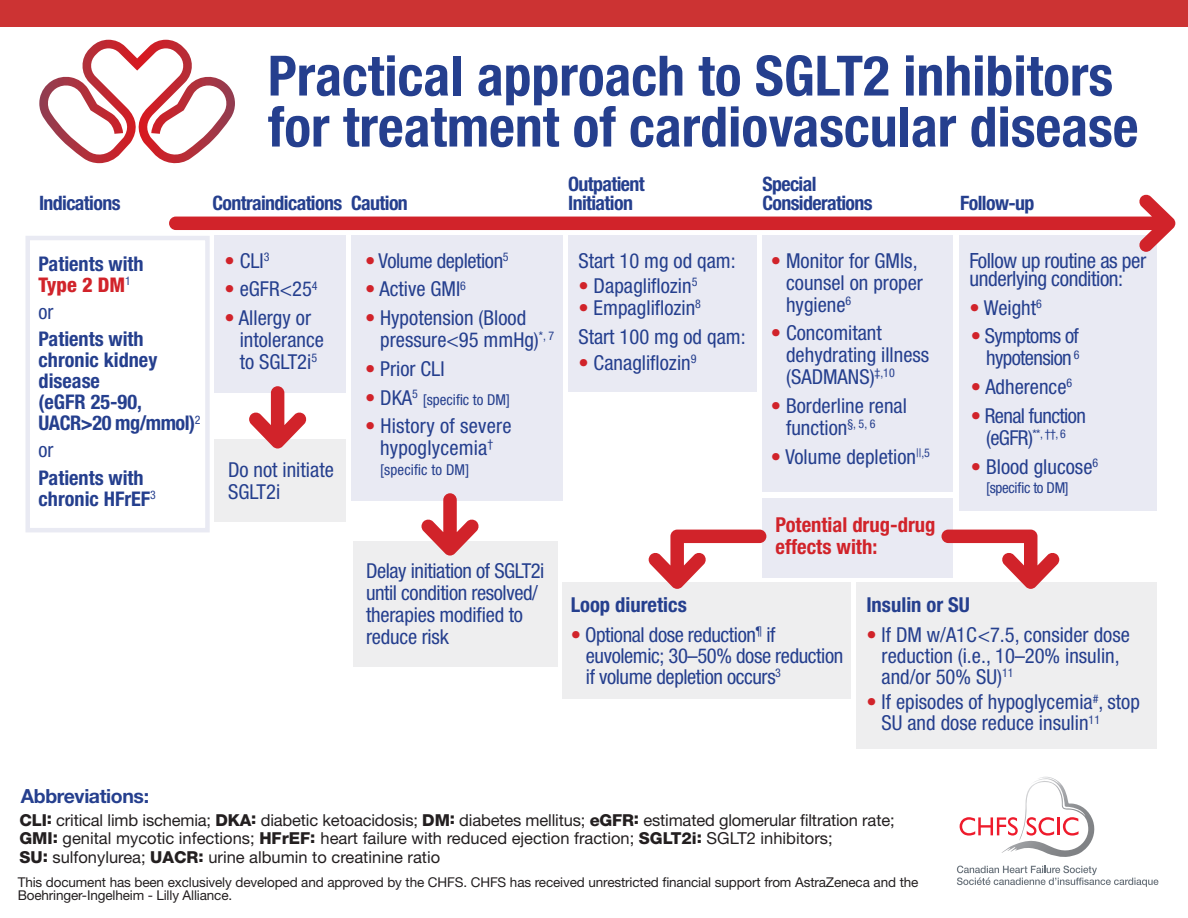
<style>
.page{position:relative;width:1188px;height:918px;background:#fff}
.page>*{position:absolute;margin:0;border:0;box-sizing:border-box;transform-origin:0 0}
.t1{font:700 condensed 55.65px/51px "Helvetica Neue LT Std";color:#253f8e}
.t2{font:condensed 21px/18px "Helvetica Neue LT Std";letter-spacing:-.02em;color:#253f8e}
.t3{font:condensed 20.55px/21.9px "Helvetica Neue LT Std";color:#253f8e}
.t4{font:condensed 20.55px/21.9px "Helvetica Neue LT Std";letter-spacing:-.02em;color:#253f8e}
.t5{font:condensed 20.55px/21.9px "Helvetica Neue LT Std";letter-spacing:-.03em;color:#253f8e;text-align:right}
.t6{font:700 condensed 20.55px/21.9px "Helvetica Neue LT Std";color:#d1232a}
.t7{font:700 condensed 20.55px "Helvetica Neue LT Std";color:#253f8e}
.t8{font:700 condensed 20.25px/21px "Helvetica Neue LT Std";color:#253f8e}
.t9{font:condensed 20.25px "Helvetica Neue LT Std";color:#253f8e}
.t10{font:700 condensed 19.8px/19.5px "Helvetica Neue LT Std";letter-spacing:-.03em;color:#253f8e}
.t11{font:700 19.5px "Helvetica Neue LT Std";letter-spacing:-.02em;color:#253f8e}
.t12{font:16.5px/18.8px "Helvetica Neue LT Std";color:#231f20}
.t13{font:condensed 15px "Helvetica Neue LT Std";color:#253f8e}
.t14{font:condensed 15px "Helvetica Neue LT Std";letter-spacing:-.02em;color:#253f8e}
.t15{font:13.5px/13.5px "Helvetica Neue LT Std";letter-spacing:-.01em;color:#231f20}
.t16{font:condensed 12px "Helvetica Neue LT Std";color:#253f8e}
.s1{font-weight:800;color:#d1232a}
.s2{color:#d1232a}
.s3{font-size:20.55px}
.s4{font-weight:800}
</style>
<div class="page">
<div style="left:26px;top:236px;width:184px;height:296px;border:4px solid #e9eaf3"></div>
<svg style="left:39px;top:40px;width:196px;height:124px"></svg>
<div style="left:215px;top:235px;width:131px;height:157px;background:#e9eaf3"></div>
<div style="left:351px;top:235px;width:212px;height:265px;background:#e9eaf3"></div>
<div style="left:762px;top:235px;width:191px;height:256px;background:#e9eaf3"></div>
<div style="left:762px;top:498px;width:191px;height:79px;background:#e9eaf3"></div>
<div style="left:959px;top:235px;width:197px;height:276px;background:#e9eaf3"></div>
<div style="left:568px;top:235px;width:189px;height:157px;background:#e9eaf3"></div>
<div style="left:353px;top:541px;width:204px;height:125px;background:#eeeeef"></div>
<div style="left:215px;top:439px;width:131px;height:82px;background:#eeeeef"></div>
<div style="left:856px;top:582px;width:300px;height:166px;background:#eeeeef"></div>
<div style="left:562px;top:582px;width:289px;height:117px;background:#eeeeef"></div>
<svg style="left:169px;top:194px;width:1006px;height:58px"></svg>
<svg style="left:249px;top:386px;width:58px;height:63px"></svg>
<svg style="left:421px;top:493px;width:58px;height:63px"></svg>
<svg style="left:649px;top:530px;width:117px;height:59px"></svg>
<svg style="left:942px;top:530px;width:117px;height:59px"></svg>
<div style="left:0;top:0;width:1188px;height:27px;background:#c33"></div>
<svg style="left:957px;top:866px;width:201px;height:21px"></svg>
<svg style="left:960px;top:776px;width:135px;height:81px"></svg>
<p class="t1" style="left:268px;top:50px;width:872px">Practical approach to SGLT2 inhibitors for treatment of cardiovascular disease</p>
<p class="t10" style="left:568px;top:174px;width:78px">Outpatient<br>Initiation</p>
<p class="t10" style="left:762px;top:174px;width:112px">Special<br>Considerations</p>
<p class="t10" style="left:39px;top:193px;width:83px">Indications</p>
<p class="t10" style="left:212px;top:193px;width:131px">Contraindications</p>
<p class="t10" style="left:351px;top:193px;width:58px">Caution</p>
<p class="t10" style="left:960px;top:193px;width:76px">Follow-up</p>
<p class="t8" style="left:39px;top:253px;width:107px">Patients with<br><span class="s1">Type 2 DM</span><sup>1</sup></p>
<p class="t9" style="left:39px;top:300px;width:16px">or</p>
<p class="t8" style="left:39px;top:328px;width:163px">Patients with chronic kidney disease<br>(eGFR 25-90,<br>UACR&gt;20 mg/mmol)<sup>2</sup></p>
<p class="t9" style="left:39px;top:439px;width:16px">or</p>
<p class="t8" style="left:39px;top:467px;width:119px">Patients with chronic HFrEF<sup>3</sup></p>
<p class="t3" style="left:224px;top:249px;width:47px"><span class="s2">•</span> CLI<sup>3</sup></p>
<p class="t3" style="left:224px;top:278px;width:95px"><span class="s2">•</span> eGFR&lt;25<sup>4</sup></p>
<p class="t3" style="left:240px;top:307px;width:86px;text-indent:-15px"><span class="s2">•</span> Allergy or intolerance to SGLT2i<sup>5</sup></p>
<p class="t3" style="left:228px;top:459px;width:107px">Do not initiate<br>SGLT2i</p>
<p class="t4" style="left:365px;top:249px;width:145px"><span class="s2">•</span> Volume depletion<sup>5</sup></p>
<p class="t3" style="left:365px;top:278px;width:103px"><span class="s2">•</span> Active GMI<sup>6</sup></p>
<p class="t3" style="left:380px;top:307px;width:175px;text-indent:-15px"><span class="s2">•</span> Hypotension (Blood pressure&lt;95 mmHg)<sup>*,</sup> <sup>7</sup></p>
<p class="t3" style="left:365px;top:358px;width:81px"><span class="s2">•</span> Prior CLI</p>
<p class="t3" style="left:365px;top:386px;width:55px"><span class="s2">•</span> DKA<sup>5</sup></p>
<p class="t13" style="left:423px;top:391px;width:88px">[specific to DM]</p>
<p class="t3" style="left:365px;top:415px;width:148px;text-align:center"><span class="s2">•</span> History of severe hypoglycemia<sup>†</sup></p>
<p class="t13" style="left:380px;top:461px;width:91px">[specific to DM]</p>
<p class="t4" style="left:366px;top:560px;width:180px">Delay initiation of SGLT2i until condition resolved/ therapies modified to reduce risk</p>
<p class="t3" style="left:578px;top:249px;width:159px">Start 10 mg od qam:</p>
<p class="t3" style="left:578px;top:275px;width:121px"><span class="s2">•</span> Dapagliflozin<sup>5</sup></p>
<p class="t3" style="left:578px;top:297px;width:124px"><span class="s2">•</span> Empagliflozin<sup>8</sup></p>
<p class="t3" style="left:578px;top:326px;width:169px">Start 100 mg od qam:</p>
<p class="t3" style="left:578px;top:351px;width:120px"><span class="s2">•</span> Canagliflozin<sup>9</sup></p>
<p class="t3" style="left:786px;top:249px;width:138px;text-indent:-15px"><span class="s2">•</span> Monitor for GMIs, counsel on proper hygiene<sup>6</sup></p>
<p class="t3" style="left:786px;top:322px;width:145px;text-indent:-15px"><span class="s2">•</span> Concomitant dehydrating illness (SADMANS)<sup>‡,10</sup></p>
<p class="t3" style="left:786px;top:395px;width:122px;text-indent:-15px"><span class="s2">•</span> Borderline renal function<sup>§,</sup> <sup>5,</sup> <sup>6</sup></p>
<p class="t3" style="left:771px;top:445px;width:161px"><span class="s2">•</span> Volume depletion<sup>||,5</sup></p>
<p class="t6" style="left:776px;top:514px;width:161px">Potential drug-drug effects with:</p>
<p class="t2" style="left:969px;top:251px;width:179px">Follow up routine as per underlying condition:</p>
<p class="t3" style="left:969px;top:296px;width:74px"><span class="s2">•</span> Weight<sup>6</sup></p>
<p class="t5" style="left:971px;top:325px;width:110px"><span class="s2">•</span> Symptoms of hypotension <sup>6</sup></p>
<p class="t3" style="left:971px;top:376px;width:103px"><span class="s2">•</span> Adherence<sup>6</sup></p>
<p class="t5" style="left:971px;top:405px;width:117px"><span class="s2">•</span> Renal function</p>
<p class="t16" style="left:986px;top:427px;width:81px"><span class="s3">(eGFR)</span>**, ††, 6</p>
<p class="t3" style="left:971px;top:455px;width:129px"><span class="s2">•</span> Blood glucose<sup>6</sup></p>
<p class="t14" style="left:986px;top:479px;width:84px">[specific to DM]</p>
<p class="t7" style="left:571px;top:593px;width:118px">Loop diuretics</p>
<p class="t4" style="left:586px;top:624px;width:259px;line-height:21px;text-indent:-15px"><span class="s2">•</span> Optional dose reduction<sup>¶</sup> if euvolemic; 30–50% dose reduction if volume depletion occurs<sup>3</sup></p>
<p class="t7" style="left:866px;top:593px;width:105px">Insulin or SU</p>
<p class="t3" style="left:882px;top:624px;width:250px;line-height:21px;text-indent:-15px"><span class="s2">•</span> If DM w/A1C&lt;7.5, consider dose reduction (i.e., 10–20% insulin, and/or 50% SU)<sup>11</sup></p>
<p class="t3" style="left:882px;top:692px;width:260px;line-height:21px;text-indent:-15px"><span class="s2">•</span> If episodes of hypoglycemia<sup>#</sup>, stop<br>SU and dose reduce insulin<sup>11</sup></p>
<p class="t11" style="left:21px;top:784px;width:130px">Abbreviations:</p>
<p class="t12" style="left:19px;top:810px;width:877px"><span class="s4">CLI:</span> critical limb ischemia; <span class="s4">DKA:</span> diabetic ketoacidosis; <span class="s4">DM:</span> diabetes mellitus; <span class="s4">eGFR:</span> estimated glomerular filtration rate;<br><span class="s4">GMI:</span> genital mycotic infections; <span class="s4">HFrEF:</span> heart failure with reduced ejection fraction; <span class="s4">SGLT2i:</span> SGLT2 inhibitors;<br><span class="s4">SU:</span> sulfonylurea; <span class="s4">UACR:</span> urine albumin to creatinine ratio</p>
<p class="t15" style="left:18px;top:875px;width:902px">This document has been exclusively developed and approved by the CHFS. CHFS has received unrestricted financial support from AstraZeneca and the<br>Boehringer-Ingelheim - Lilly Alliance.</p>
</div>
